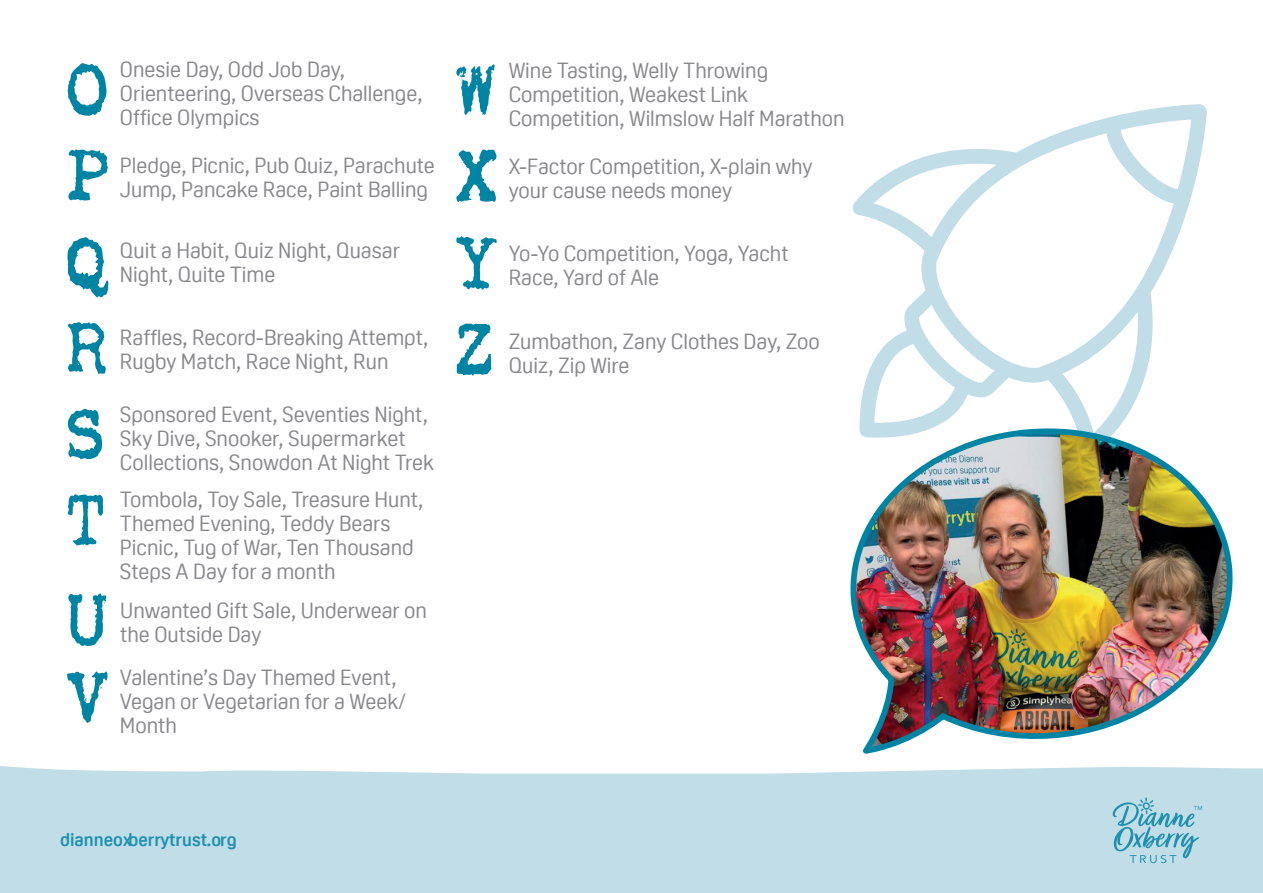
<style>
.page{position:relative;width:1263px;height:893px;background:#fff}
.page>*{position:absolute;margin:0;border:0;box-sizing:border-box;transform-origin:0 0}
.t1{font:70.5px "Sunflower";color:#0084a3}
.t2{font:21.3px/24px "Oscine";color:#89898d}
.t3{font:700 18px "Oscine";color:#1f91ae}
</style>
<div class="page">
<svg style="left:0;top:766px;width:1263px;height:13px"></svg>
<div style="left:0;top:779px;width:1263px;height:114px;background:#c1dde7"></div>
<svg style="left:1113px;top:797px;width:89px;height:66px"></svg>
<svg style="left:852px;top:104px;width:355px;height:320px"></svg>
<img style="left:850px;top:424px;width:383px;height:330px">
<h1 class="t1" style="left:64px;top:46px;width:48px">O</h1>
<p class="t2" style="left:120px;top:57px;width:304px">Onesie Day, Odd Job Day,<br>Orienteering, Overseas Challenge,<br>Office Olympics</p>
<h1 class="t1" style="left:64px;top:131px;width:48px">P</h1>
<p class="t2" style="left:120px;top:153px;width:316px">Pledge, Picnic, Pub Quiz, Parachute<br>Jump, Pancake Race, Paint Balling</p>
<h1 class="t1" style="left:64px;top:216px;width:50px">Q</h1>
<p class="t2" style="left:120px;top:238px;width:281px">Quit a Habit, Quiz Night, Quasar<br>Night, Quite Time</p>
<h1 class="t1" style="left:64px;top:303px;width:48px">R</h1>
<p class="t2" style="left:120px;top:325px;width:310px">Raffles, Record-Breaking Attempt,<br>Rugby Match, Race Night, Run</p>
<h1 class="t1" style="left:64px;top:391px;width:43px">S</h1>
<p class="t2" style="left:120px;top:403px;width:315px">Sponsored Event, Seventies Night,<br>Sky Dive, Snooker, Supermarket<br>Collections, Snowdon At Night Trek</p>
<h1 class="t1" style="left:64px;top:476px;width:45px">T</h1>
<p class="t2" style="left:120px;top:488px;width:305px">Tombola, Toy Sale, Treasure Hunt,<br>Themed Evening, Teddy Bears<br>Picnic, Tug of War, Ten Thousand<br>Steps A Day for a month</p>
<h1 class="t1" style="left:64px;top:576px;width:47px">U</h1>
<p class="t2" style="left:120px;top:598px;width:308px">Unwanted Gift Sale, Underwear on the Outside Day</p>
<h1 class="t1" style="left:64px;top:654px;width:48px">V</h1>
<p class="t2" style="left:120px;top:665px;width:287px">Valentine’s Day Themed Event,<br>Vegan or Vegetarian for a Week/<br>Month</p>
<h1 class="t1" style="left:452px;top:47px;width:47px">W</h1>
<p class="t2" style="left:509px;top:58px;width:337px">Wine Tasting, Welly Throwing<br>Competition, Weakest Link<br>Competition, Wilmslow Half Marathon</p>
<h1 class="t1" style="left:452px;top:132px;width:50px">X</h1>
<p class="t2" style="left:509px;top:154px;width:305px">X-Factor Competition, X-plain why your cause needs money</p>
<h1 class="t1" style="left:452px;top:219px;width:49px">Y</h1>
<p class="t2" style="left:509px;top:241px;width:281px">Yo-Yo Competition, Yoga, Yacht<br>Race, Yard of Ale</p>
<h1 class="t1" style="left:452px;top:307px;width:45px">Z</h1>
<p class="t2" style="left:509px;top:329px;width:313px">Zumbathon, Zany Clothes Day, Zoo<br>Quiz, Zip Wire</p>
<p class="t3" style="left:60px;top:830px;width:178px">dianneoxberrytrust.org</p>
</div>
